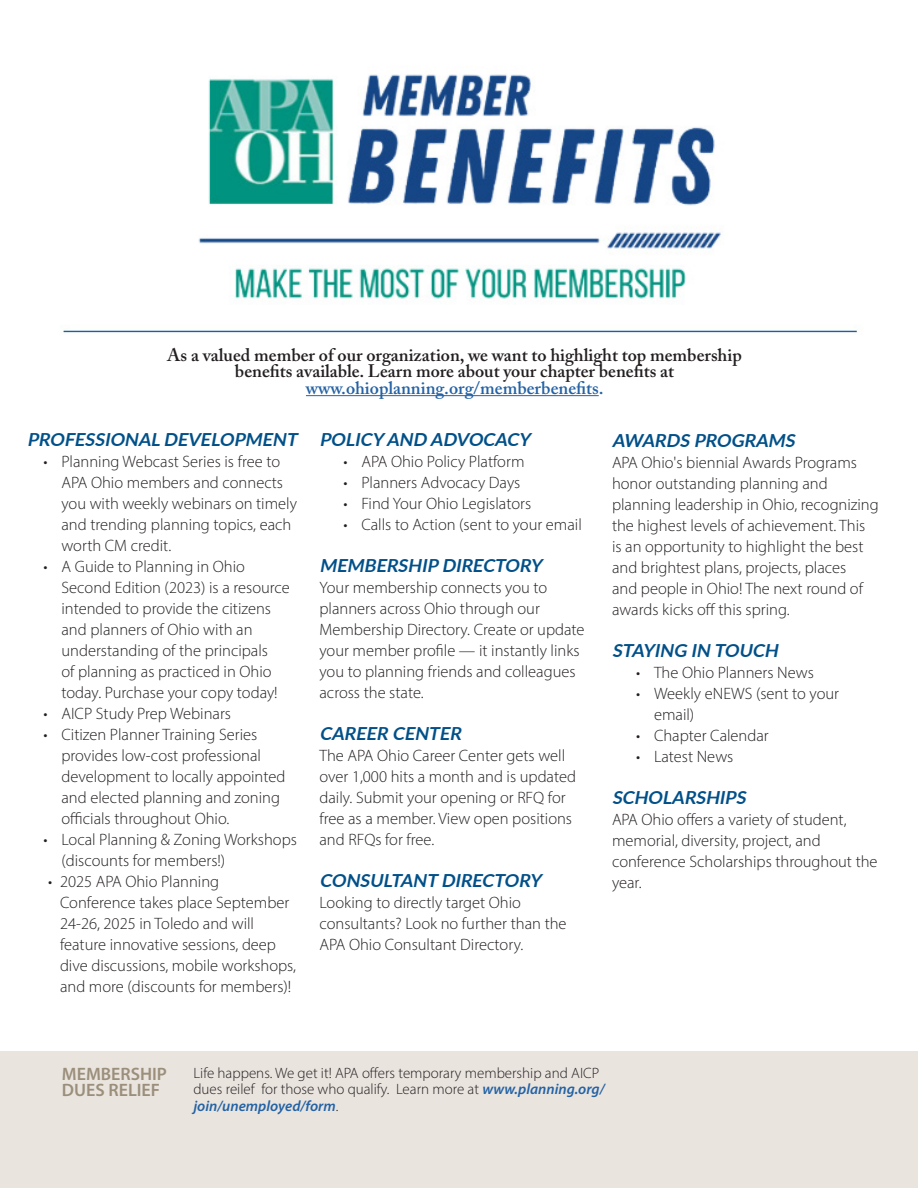
<style>
.page{position:relative;width:918px;height:1188px;background:#fff}
.page>*{position:absolute;margin:0;border:0;box-sizing:border-box;transform-origin:0 0}
.Numbering{font:italic 700 18px "Lato";color:#015089}
.Numbering-2{font:600 18px/16.5px "Adobe Caslon Pro";color:#231f20;text-align:center}
.Numbering-3{font:600 18px "Adobe Caslon Pro";color:#2462a4}
.Numbering-4{font:600 18px/16.5px "Myriad Pro";color:#9b8f7c}
.Numbering-5{font:300 16.5px/21px "Myriad Pro";color:#231f20}
.Numbering-6{font:300 15px/16.5px "Myriad Pro";color:#231f20}
.s1{font-weight:600;font-style:italic;color:#2362a5}
</style>
<div class="page">
<img style="left:62px;top:74px;width:796px;height:259px">
<div style="left:0;top:1052px;width:918px;height:136px;background:#e9e4de"></div>
<hr style="left:306px;top:395px;width:293px;height:1px;background:#2462a4">
<p class="Numbering-2" style="left:167px;top:346px;width:576px">As a valued member of our organization, we want to highlight top membership benefits available. Learn more about your chapter benefits at</p>
<p class="Numbering-3" style="left:306px;top:377px;width:299px">www.ohioplanning.org/memberbenefits.</p>
<p class="Numbering" style="left:612px;top:427px;width:189px">AWARDS PROGRAMS</p>
<p class="Numbering-5" style="left:612px;top:452px;width:268px">APA Ohio's biennial Awards Programs honor outstanding planning and planning leadership in Ohio, recognizing the highest levels of achievement. This is an opportunity to highlight the best and brightest plans, projects, places<br>and people in Ohio! The next round of awards kicks off this spring.</p>
<p class="Numbering" style="left:612px;top:637px;width:172px">STAYING IN TOUCH</p>
<p class="Numbering-5" style="left:636px;top:662px;width:179px">• The Ohio Planners News</p>
<p class="Numbering-5" style="left:654px;top:683px;width:187px;text-indent:-18px">• Weekly eNEWS (sent to your email)</p>
<p class="Numbering-5" style="left:636px;top:725px;width:134px">• Chapter Calendar</p>
<p class="Numbering-5" style="left:636px;top:746px;width:99px">• Latest News</p>
<p class="Numbering" style="left:612px;top:784px;width:140px">SCHOLARSHIPS</p>
<p class="Numbering-5" style="left:612px;top:809px;width:267px">APA Ohio offers a variety of student, memorial, diversity, project, and conference Scholarships throughout the year.</p>
<p class="Numbering" style="left:27px;top:427px;width:276px">PROFESSIONALDEVELOPMENT</p>
<p class="Numbering-5" style="left:62px;top:451px;width:237px;text-indent:-18px">• Planning Webcast Series is free to<br>APA Ohio members and connects you with weekly webinars on timely and trending planning topics, each worth CM credit.</p>
<p class="Numbering-5" style="left:62px;top:556px;width:230px;text-indent:-18px">• A Guide to Planning in Ohio<br>Second Edition (2023) is a resource intended to provide the citizens and planners of Ohio with an understanding of the principals<br>of planning as practiced in Ohio today. Purchase your copy today!</p>
<p class="Numbering-5" style="left:44px;top:703px;width:189px">• AICP Study Prep Webinars</p>
<p class="Numbering-5" style="left:62px;top:724px;width:225px;text-indent:-18px">• Citizen Planner Training Series provides low-cost professional development to locally appointed and elected planning and zoning officials throughout Ohio.</p>
<p class="Numbering-5" style="left:62px;top:829px;width:237px;text-indent:-18px">• Local Planning &amp; Zoning Workshops (discounts for members!)</p>
<p class="Numbering-5" style="left:60px;top:871px;width:238px;text-indent:-12px">• 2025 APA Ohio Planning<br>Conference takes place September<br>24-26, 2025 in Toledo and will feature innovative sessions, deep dive discussions, mobile workshops, and more (discounts for members)!</p>
<p class="Numbering" style="left:320px;top:427px;width:217px">POLICY AND ADVOCACY</p>
<p class="Numbering-5" style="left:344px;top:451px;width:183px">• APA Ohio Policy Platform</p>
<p class="Numbering-5" style="left:344px;top:472px;width:178px">• Planners Advocacy Days</p>
<p class="Numbering-5" style="left:344px;top:493px;width:189px">• Find Your Ohio Legislators</p>
<p class="Numbering-5" style="left:344px;top:514px;width:240px">• Calls to Action (sent to your email</p>
<p class="Numbering" style="left:320px;top:553px;width:228px">MEMBERSHIP DIRECTORY</p>
<p class="Numbering-5" style="left:320px;top:577px;width:267px">Your membership connects you to planners across Ohio through our Membership Directory. Create or update your member profile — it instantly links you to planning friends and colleagues across the state.</p>
<p class="Numbering" style="left:320px;top:721px;width:147px">CAREER CENTER</p>
<p class="Numbering-5" style="left:320px;top:745px;width:258px">The APA Ohio Career Center gets well over 1,000 hits a month and is updated daily. Submit your opening or RFQ for free as a member. View open positions and RFQs for free.</p>
<p class="Numbering" style="left:320px;top:868px;width:227px">CONSULTANT DIRECTORY</p>
<p class="Numbering-5" style="left:320px;top:892px;width:249px">Looking to directly target Ohio consultants? Look no further than the<br>APA Ohio Consultant Directory.</p>
<p class="Numbering-4" style="left:62px;top:1065px;width:107px">MEMBERSHIP<br>DUES RELIEF</p>
<p class="Numbering-6" style="left:194px;top:1064px;width:413px">Life happens. We get it! APA offers temporary membership and AICP dues reilef for those who qualify. Learn more at <span class="s1">www.planning.org/ join/unemployed/form</span>.</p>
</div>
